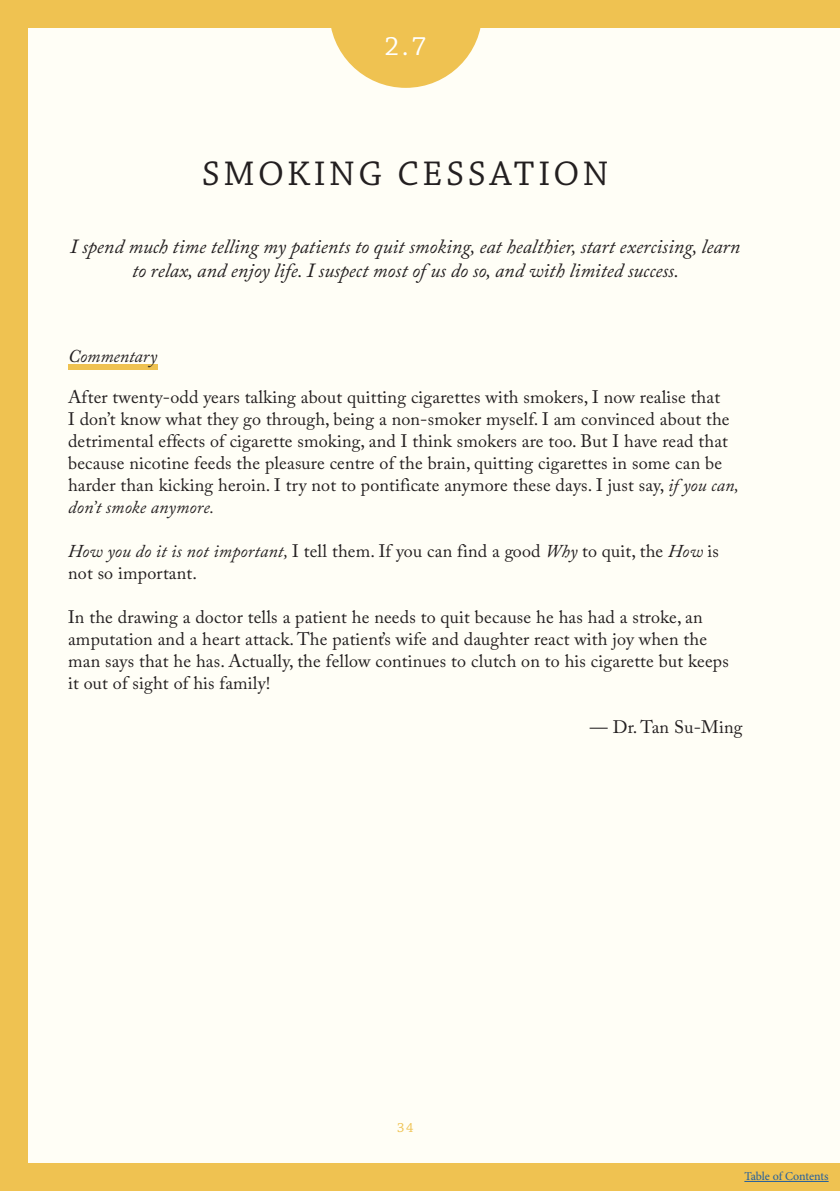
<style>
.page{position:relative;width:840px;height:1191px;background:#fff}
.page>*{position:absolute;margin:0;border:0;box-sizing:border-box;transform-origin:0 0}
.t1{font:36px "Chaparral Pro";letter-spacing:.1em;color:#231f20}
.t2{font:28px "Chaparral Pro";color:#fff}
.t3{font:italic 20px/24px "Adobe Caslon Pro";color:#231f20;text-align:center}
.t4{font:18px/22px "Adobe Caslon Pro";letter-spacing:.01em;color:#231f20}
.t5{font:italic 18px "Adobe Caslon Pro";color:#231f20}
.t6{font:14px "Chaparral Pro";color:#efc251}
.t7{font:12px "Minion Pro";letter-spacing:-.005em;color:#215e9e}
.s1{font-style:italic}
</style>
<div class="page">
<div style="left:0;top:0;width:839px;height:1191px;background:#efc251"></div>
<div style="left:28px;top:28px;width:811px;height:1134px;background:#fffef6"></div>
<svg style="left:331px;top:28px;width:150px;height:60px"></svg>
<hr style="left:744px;top:1181px;width:84px;height:1px;background:#215e9e">
<div style="left:68px;top:364px;width:89px;height:5px;background:#efc251"></div>
<h2 class="t2" style="left:384px;top:31px;width:43px">2.7</h2>
<h1 class="t1" style="left:202px;top:154px;width:408px">SMOKING CESSATION</h1>
<p class="t3" style="left:70px;top:234px;width:671px">I spend much time telling my patients to quit smoking, eat healthier, start exercising, learn to relax, and enjoy life. I suspect most of us do so, and with limited success.</p>
<p class="t5" style="left:68px;top:345px;width:90px">Commentary</p>
<p class="t4" style="left:68px;top:386px;width:672px">After twenty-odd years talking about quitting cigarettes with smokers, I now realise that<br>I don’t know what they go through, being a non-smoker myself. I am convinced about the detrimental effects of cigarette smoking, and I think smokers are too. But I have read that because nicotine feeds the pleasure centre of the brain, quitting cigarettes in some can be harder than kicking heroin. I try not to pontificate anymore these days. I just say, <span class="s1">if you can, don’t smoke anymore.</span></p>
<p class="t4" style="left:68px;top:540px;width:652px"><span class="s1">How you do it is not important,</span> I tell them. If you can find a good <span class="s1">Why</span> to quit, the <span class="s1">How</span> is not so important.</p>
<p class="t4" style="left:68px;top:606px;width:661px">In the drawing a doctor tells a patient he needs to quit because he has had a stroke, an amputation and a heart attack. The patient’s wife and daughter react with joy when the man says that he has. Actually, the fellow continues to clutch on to his cigarette but keeps it out of sight of his family!</p>
<p class="t4" style="left:589px;top:716px;width:154px">— Dr. Tan Su-Ming</p>
<p class="t6" style="left:397px;top:1120px;width:18px">34</p>
<p class="t7" style="left:744px;top:1168px;width:86px">Table of Contents</p>
</div>
